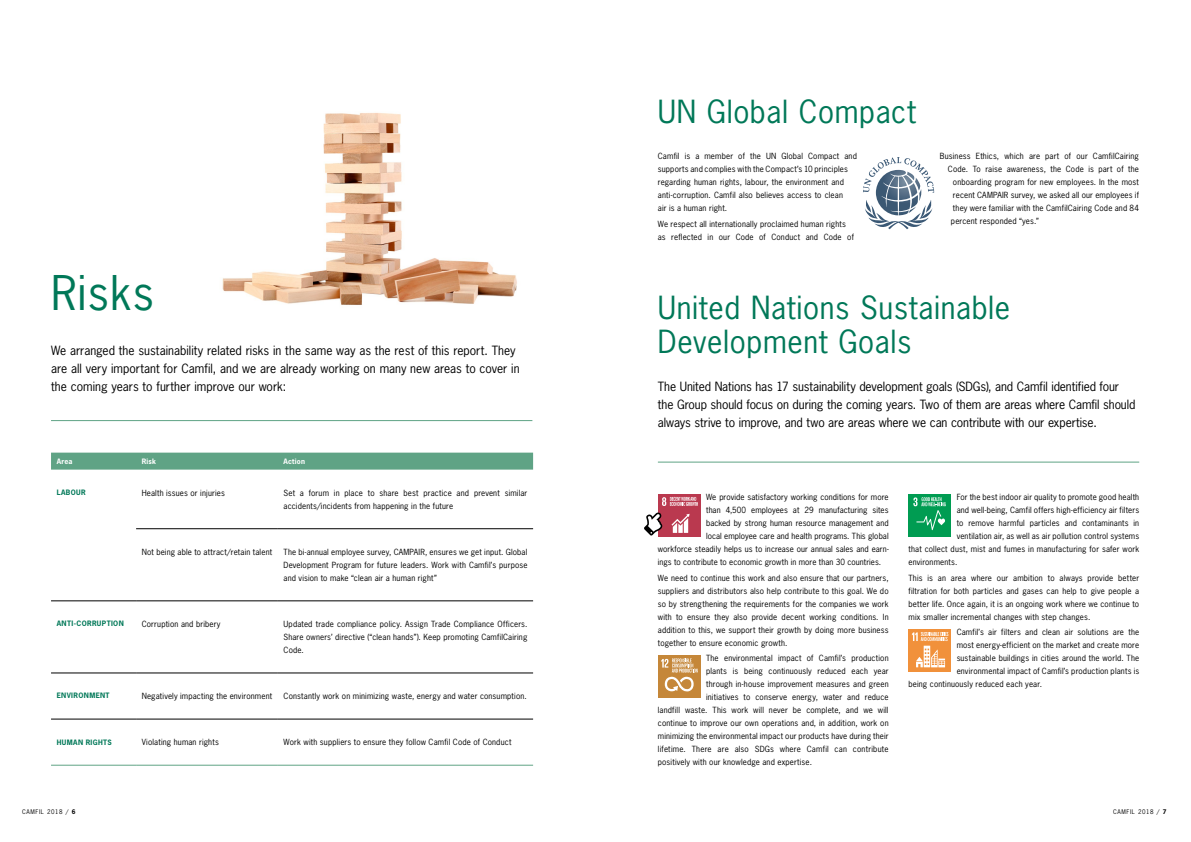
<style>
.page{position:relative;width:1191px;height:842px;background:#fff}
.page>*{position:absolute;margin:0;border:0;box-sizing:border-box;transform-origin:0 0}
.t1{font:45px "News Gothic";letter-spacing:.02em;color:#007858}
.t2{font:30px/34px "News Gothic";letter-spacing:.02em;color:#007858}
.t3{font:12px/18px "News Gothic";letter-spacing:-.005em;color:#000}
.t4{font:8px/13px "News Gothic";letter-spacing:.02em;color:#000;text-align:justify}
.t5{font:700 7px "News Gothic";letter-spacing:.055em;color:#007858}
.t6{font:700 7px "News Gothic";letter-spacing:.025em;color:#fff}
.t7{font:6px "News Gothic";letter-spacing:.1em;color:#000}
.s1{font-weight:700}
</style>
<div class="page">
<img style="left:222px;top:113px;width:295px;height:192px">
<div style="left:51px;top:453px;width:482px;height:17px;background:#5fa385"></div>
<hr style="left:136px;top:528px;width:142px;height:1px;background:#000">
<hr style="left:278px;top:528px;width:255px;height:1px;background:#000">
<hr style="left:51px;top:601px;width:85px;height:1px;background:#000">
<hr style="left:136px;top:601px;width:142px;height:1px;background:#000">
<hr style="left:278px;top:601px;width:255px;height:1px;background:#000">
<hr style="left:51px;top:673px;width:85px;height:1px;background:#000">
<hr style="left:136px;top:673px;width:142px;height:1px;background:#000">
<hr style="left:278px;top:673px;width:255px;height:1px;background:#000">
<hr style="left:51px;top:719px;width:85px;height:1px;background:#000">
<hr style="left:136px;top:719px;width:142px;height:1px;background:#000">
<hr style="left:278px;top:719px;width:255px;height:1px;background:#000">
<hr style="left:51px;top:765px;width:85px;height:1px;background:#5fa385">
<hr style="left:136px;top:765px;width:142px;height:1px;background:#5fa385">
<hr style="left:278px;top:765px;width:255px;height:1px;background:#5fa385">
<hr style="left:51px;top:420px;width:481px;height:1px;background:#5fa385">
<div style="left:658px;top:494px;width:42px;height:42px;background:#ba394f"></div>
<svg style="left:671px;top:514px;width:18px;height:19px"></svg>
<svg style="left:662px;top:497px;width:36px;height:9px"></svg>
<div style="left:658px;top:655px;width:42px;height:43px;background:#c58739"></div>
<svg style="left:661px;top:658px;width:36px;height:33px"></svg>
<div style="left:908px;top:494px;width:43px;height:42px;background:#009c52"></div>
<svg style="left:913px;top:497px;width:32px;height:33px"></svg>
<div style="left:908px;top:629px;width:43px;height:42px;background:#f1913b"></div>
<svg style="left:912px;top:632px;width:36px;height:35px"></svg>
<hr style="left:658px;top:462px;width:481px;height:1px;background:#5fa385">
<svg style="left:863px;top:157px;width:71px;height:72px"></svg>
<svg style="left:644px;top:512px;width:19px;height:24px"></svg>
<h1 class="t1" style="left:51px;top:264px;width:104px">Risks</h1>
<h3 class="t3" style="left:51px;top:341px;width:470px">We arranged the sustainability related risks in the same way as the rest of this report. They are all very important for Camfil, and we are already working on many new areas to cover in the coming years to further improve our work:</h3>
<p class="t6" style="left:57px;top:457px;width:17px">Area</p>
<p class="t6" style="left:142px;top:457px;width:16px">Risk</p>
<p class="t6" style="left:283px;top:457px;width:23px">Action</p>
<p class="t5" style="left:57px;top:488px;width:31px">LABOUR</p>
<p class="t4" style="left:142px;top:486px;width:85px">Health issues or injuries</p>
<p class="t4" style="left:283px;top:486px;width:245px">Set a forum in place to share best practice and prevent similar accidents/incidents from happening in the future</p>
<p class="t4" style="left:142px;top:545px;width:132px">Not being able to attract/retain talent</p>
<p class="t4" style="left:283px;top:545px;width:245px">The bi-annual employee survey, CAMPAIR, ensures we get input. Global Development Program for future leaders. Work with Camfil’s purpose and vision to make “clean air a human right”</p>
<p class="t5" style="left:57px;top:619px;width:69px">ANTI-CORRUPTION</p>
<p class="t4" style="left:142px;top:617px;width:80px">Corruption and bribery</p>
<p class="t4" style="left:283px;top:617px;width:245px">Updated trade compliance policy. Assign Trade Compliance Officers.<br>Share owners’ directive (“clean hands”). Keep promoting CamfilCairing Code.</p>
<p class="t5" style="left:57px;top:691px;width:54px">ENVIRONMENT</p>
<p class="t4" style="left:142px;top:690px;width:132px">Negatively impacting the environment</p>
<p class="t4" style="left:283px;top:690px;width:245px">Constantly work on minimizing waste, energy and water consumption.</p>
<p class="t5" style="left:57px;top:737px;width:57px">HUMAN RIGHTS</p>
<p class="t4" style="left:142px;top:736px;width:79px">Violating human rights</p>
<p class="t4" style="left:283px;top:736px;width:229px">Work with suppliers to ensure they follow Camfil Code of Conduct</p>
<h2 class="t2" style="left:658px;top:95px;width:260px">UN Global Compact</h2>
<p class="t4" style="left:658px;top:150px;width:200px;text-align:left">Camfil is a member of the UN Global Compact and supports and complies with the Compact’s 10 principles regarding human rights, labour, the environment and anti-corruption. Camfil also believes access to clean<br>air is a human right.</p>
<p class="t4" style="left:658px;top:217px;width:198px">We respect all internationally proclaimed human rights as reflected in our Code of Conduct and Code of</p>
<p class="t4" style="left:940px;top:150px;width:201px">Business Ethics, which are part of our CamfilCairing</p>
<p class="t4" style="left:948px;top:163px;width:192px">Code. To raise awareness, the Code is part of the</p>
<p class="t4" style="left:953px;top:176px;width:187px">onboarding program for new employees. In the most</p>
<p class="t4" style="left:953px;top:189px;width:187px">recent CAMPAIR survey, we asked all our employees if</p>
<p class="t4" style="left:953px;top:202px;width:187px">they were familiar with the CamfilCairing Code and 84</p>
<p class="t4" style="left:951px;top:215px;width:89px">percent responded “yes.”</p>
<h2 class="t2" style="left:658px;top:290px;width:354px">United Nations Sustainable<br>Development Goals</h2>
<p class="t3" style="left:658px;top:377px;width:479px">The United Nations has 17 sustainability development goals (SDGs), and Camfil identified four the Group should focus on during the coming years. Two of them are areas where Camfil should always strive to improve, and two are areas where we can contribute with our expertise.</p>
<p class="t4" style="left:706px;top:490px;width:184px">We provide satisfactory working conditions for more</p>
<p class="t4" style="left:706px;top:503px;width:184px">than 4,500 employees at 29 manufacturing sites</p>
<p class="t4" style="left:706px;top:516px;width:184px">backed by strong human resource management and</p>
<p class="t4" style="left:706px;top:529px;width:184px">local employee care and health programs. This global</p>
<p class="t4" style="left:658px;top:542px;width:232px">workforce steadily helps us to increase our annual sales and earn-</p>
<p class="t4" style="left:658px;top:555px;width:225px">ings to contribute to economic growth in more than 30 countries.</p>
<p class="t4" style="left:658px;top:571px;width:232px">We need to continue this work and also ensure that our partners, suppliers and distributors also help contribute to this goal. We do so by strengthening the requirements for the companies we work with to ensure they also provide decent working conditions. In addition to this, we support their growth by doing more business together to ensure economic growth.</p>
<p class="t4" style="left:706px;top:652px;width:184px">The environmental impact of Camfil’s production</p>
<p class="t4" style="left:706px;top:665px;width:184px">plants is being continuously reduced each year</p>
<p class="t4" style="left:706px;top:678px;width:184px">through in-house improvement measures and green</p>
<p class="t4" style="left:706px;top:691px;width:184px">initiatives to conserve energy, water and reduce</p>
<p class="t4" style="left:658px;top:704px;width:232px">landfill waste. This work will never be complete, and we will</p>
<p class="t4" style="left:658px;top:717px;width:232px">continue to improve our own operations and, in addition, work on</p>
<p class="t4" style="left:658px;top:730px;width:232px">minimizing the environmental impact our products have during their</p>
<p class="t4" style="left:658px;top:743px;width:232px">lifetime. There are also SDGs where Camfil can contribute</p>
<p class="t4" style="left:658px;top:756px;width:156px">positively with our knowledge and expertise.</p>
<p class="t4" style="left:956px;top:490px;width:184px">For the best indoor air quality to promote good health</p>
<p class="t4" style="left:956px;top:503px;width:184px">and well-being, Camfil offers high-efficiency air filters</p>
<p class="t4" style="left:956px;top:516px;width:184px">to remove harmful particles and contaminants in</p>
<p class="t4" style="left:956px;top:529px;width:184px">ventilation air, as well as air pollution control systems</p>
<p class="t4" style="left:908px;top:542px;width:232px">that collect dust, mist and fumes in manufacturing for safer work</p>
<p class="t4" style="left:908px;top:555px;width:50px">environments.</p>
<p class="t4" style="left:908px;top:571px;width:232px">This is an area where our ambition to always provide better filtration for both particles and gases can help to give people a better life. Once again, it is an ongoing work where we continue to mix smaller incremental changes with step changes.</p>
<p class="t4" style="left:956px;top:626px;width:184px">Camfil’s air filters and clean air solutions are the</p>
<p class="t4" style="left:956px;top:639px;width:184px">most energy-efficient on the market and create more</p>
<p class="t4" style="left:956px;top:652px;width:184px">sustainable buildings in cities around the world. The</p>
<p class="t4" style="left:956px;top:665px;width:184px">environmental impact of Camfil’s production plants is</p>
<p class="t4" style="left:908px;top:678px;width:135px">being continuously reduced each year.</p>
<p class="t7" style="left:22px;top:808px;width:55px">CAMFIL 2018 / <span class="s1">6</span></p>
<p class="t7" style="left:1113px;top:808px;width:55px">CAMFIL 2018 / <span class="s1">7</span></p>
</div>
